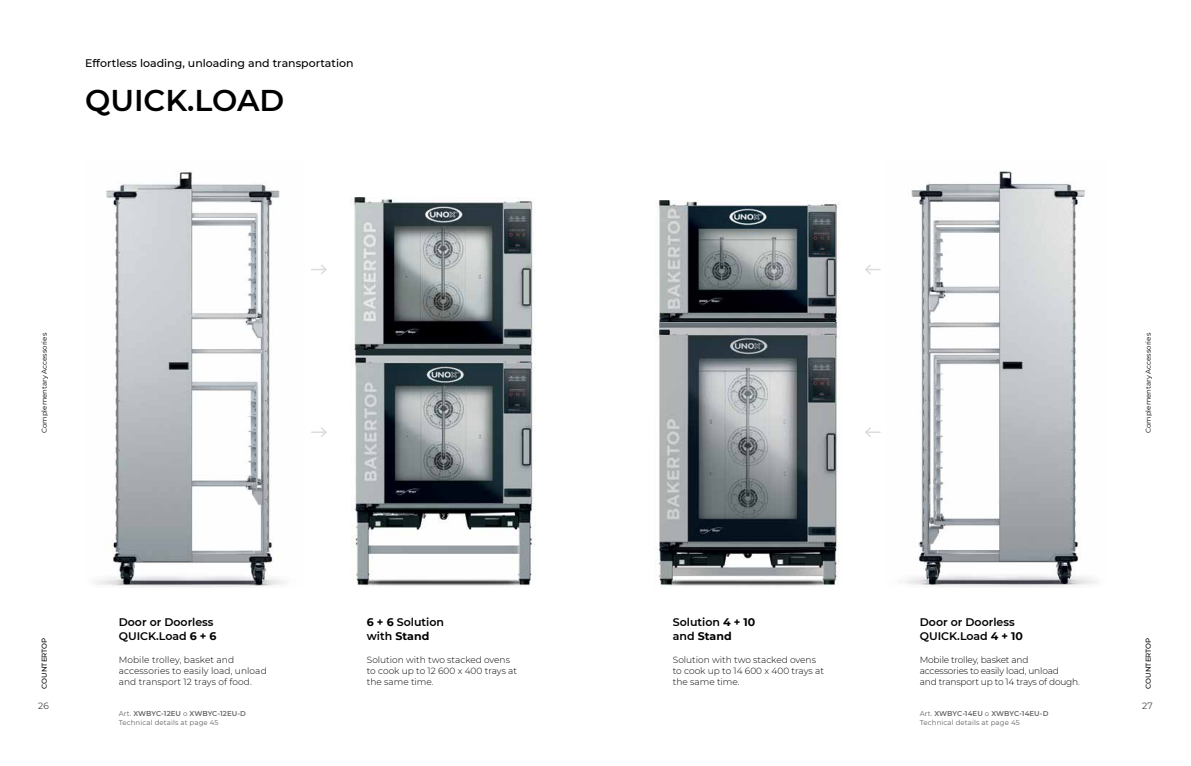
<style>
.page{position:relative;width:1191px;height:766px;background:#fff}
.page>*{position:absolute;margin:0;border:0;box-sizing:border-box;transform-origin:0 0}
.t1{font:600 30px "Montserrat";color:#000}
.t2{font:600 11px/13.2px "Montserrat";color:#000}
.t3{font:500 11px "Montserrat";color:#000}
.t4{font:300 9px/10.8px "Montserrat";color:#000}
.t5{font:300 9px/10.8px "Montserrat";letter-spacing:-.02em;color:#000}
.t6{font:7px/8.4px "Montserrat";letter-spacing:.015em;color:#636466}
.t7{font:7px "Montserrat";color:#000}
.t8{font:500 7px "Montserrat";color:#000}
.s1{font-weight:700}
.s2{font-weight:600}
</style>
<div class="page">
<img style="left:95px;top:171px;width:190px;height:416px">
<img style="left:905px;top:171px;width:193px;height:416px">
<img style="left:658px;top:200px;width:181px;height:122px">
<img style="left:353px;top:197px;width:181px;height:153px">
<img style="left:352px;top:350px;width:182px;height:236px">
<img style="left:657px;top:322px;width:182px;height:265px">
<svg style="left:312px;top:264px;width:15px;height:11px"></svg>
<svg style="left:865px;top:265px;width:15px;height:10px"></svg>
<svg style="left:312px;top:427px;width:15px;height:10px"></svg>
<svg style="left:865px;top:427px;width:15px;height:10px"></svg>
<p class="t3" style="left:85px;top:56px;width:270px">Effortless loading, unloading and transportation</p>
<h1 class="t1" style="left:85px;top:79px;width:201px">QUICK.LOAD</h1>
<p class="t7" style="left:40px;top:433px;width:101px;rotate:-90deg">Complementary Accessories</p>
<p class="t7" style="left:1143px;top:433px;width:101px;rotate:-90deg">Complementary Accessories</p>
<p class="t2" style="left:367px;top:615px;width:79px"><span class="s1">6 + 6</span> Solution with <span class="s1">Stand</span></p>
<p class="t2" style="left:673px;top:615px;width:84px">Solution <span class="s1">4 + 10 </span>and <span class="s1">Stand</span></p>
<p class="t2" style="left:119px;top:615px;width:99px">Door or Doorless<br>QUICK.Load <span class="s1">6 + 6</span></p>
<p class="t2" style="left:919px;top:615px;width:105px">Door or Doorless<br>QUICK.Load <span class="s1">4 + 10</span></p>
<p class="t8" style="left:40px;top:688px;width:52px;rotate:-90deg">COUNTERTOP</p>
<p class="t8" style="left:1143px;top:688px;width:52px;rotate:-90deg">COUNTERTOP</p>
<p class="t4" style="left:119px;top:654px;width:149px">Mobile trolley, basket and accessories to easily load, unload and transport 12 trays of food.</p>
<p class="t6" style="left:119px;top:709px;width:129px">Art. <span class="s2">XWBYC-12EU</span> o <span class="s2">XWBYC-12EU-D<br></span>Technical details at page 45</p>
<p class="t4" style="left:367px;top:654px;width:152px">Solution with two stacked ovens to cook up to 12 600 x 400 trays at the same time.</p>
<p class="t4" style="left:673px;top:654px;width:153px">Solution with two stacked ovens to cook up to 14 600 x 400 trays at the same time.</p>
<p class="t5" style="left:919px;top:654px;width:162px">Mobile trolley, basket and<br>accessories to easily load, unload<br>and transport up to 14 trays of dough.</p>
<p class="t6" style="left:919px;top:709px;width:130px">Art. <span class="s2">XWBYC-14EU</span> o <span class="s2">XWBYC-14EU-D<br></span>Technical details at page 45</p>
<p class="t4" style="left:38px;top:700px;width:12px">26</p>
<p class="t4" style="left:1142px;top:700px;width:12px">27</p>
</div>
